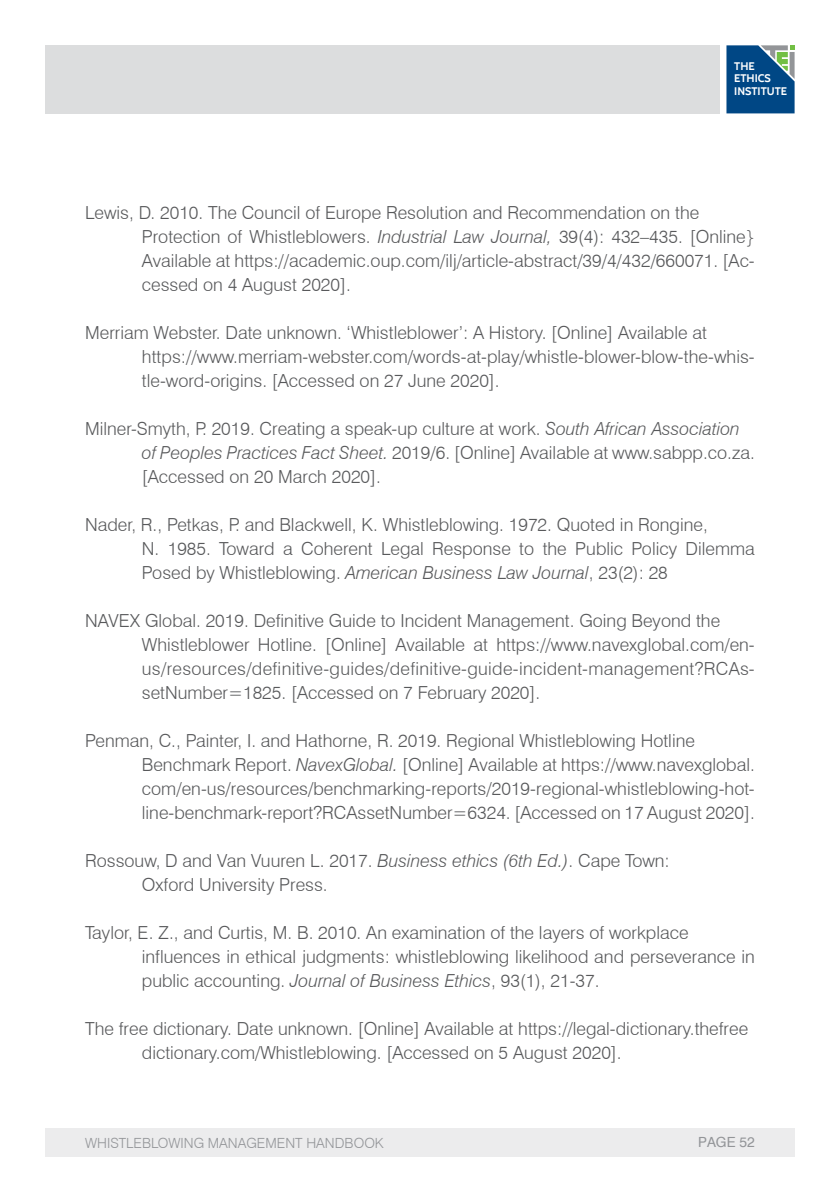
<style>
.page{position:relative;width:840px;height:1191px;background:#fff}
.page>*{position:absolute;margin:0;border:0;box-sizing:border-box;transform-origin:0 0}
.Text_Paragraph_Style{font:300 18px/24px "Swiss 721 BT";color:#58595b}
.t1{font:300 14px "Swiss 721 BT";color:#939598}
.t2{font:14px "Swiss 721 BT";color:#939598}
.t3{font:700 11px/12.4px "Cabin";color:#fff}
.s1{font-style:italic}
</style>
<div class="page">
<div style="left:45px;top:45px;width:674px;height:68px;background:#dcddde"></div>
<div style="left:45px;top:1128px;width:749px;height:29px;background:#ececed"></div>
<svg style="left:726px;top:45px;width:68px;height:68px;background:#1b5a8a"></svg>
<p class="t3" style="left:733px;top:60px;width:54px">THE<br>ETHICS<br>INSTITUTE</p>
<p class="Text_Paragraph_Style" style="left:85px;top:201px;width:615px">Lewis, D. 2010. The Council of Europe Resolution and Recommendation on the</p>
<p class="Text_Paragraph_Style" style="left:142px;top:225px;width:614px;text-align:justify">Protection of Whistleblowers. <span class="s1">Industrial Law Journal,</span> 39(4): 432–435. [Online} Available at https://academic.oup.com/ilj/article-abstract/39/4/432/660071. [Ac&shy;cessed on 4 August 2020].</p>
<p class="Text_Paragraph_Style" style="left:85px;top:321px;width:623px">Merriam Webster. Date unknown. ‘Whistleblower’: A History. [Online] Available at</p>
<p class="Text_Paragraph_Style" style="left:142px;top:345px;width:614px">https://www.merriam-webster.com/words-at-play/whistle-blower-blow-the-whis&shy;tle-word-origins. [Accessed on 27 June 2020].</p>
<p class="Text_Paragraph_Style" style="left:85px;top:417px;width:656px">Milner-Smyth, P. 2019. Creating a speak-up culture at work. <span class="s1">South African Association</span></p>
<p class="Text_Paragraph_Style" style="left:142px;top:441px;width:614px"><span class="s1">of Peoples Practices Fact Sheet.</span> 2019/6. [Online] Available at www.sabpp.co.za. [Accessed on 20 March 2020].</p>
<p class="Text_Paragraph_Style" style="left:85px;top:513px;width:623px">Nader, R., Petkas, P. and Blackwell, K. Whistleblowing. 1972. Quoted in Rongine,</p>
<p class="Text_Paragraph_Style" style="left:142px;top:537px;width:614px">N. 1985. Toward a Coherent Legal Response to the Public Policy Dilemma<br>Posed by Whistleblowing. <span class="s1">American Business Law Journal</span>, 23(2): 28</p>
<p class="Text_Paragraph_Style" style="left:85px;top:609px;width:636px">NAVEX Global. 2019. Definitive Guide to Incident Management. Going Beyond the</p>
<p class="Text_Paragraph_Style" style="left:142px;top:633px;width:614px;text-align:justify">Whistleblower Hotline. [Online] Available at https://www.navexglobal.com/en&shy;us/resources/definitive-guides/definitive-guide-incident-management?RCAs&shy;setNumber=1825. [Accessed on 7 February 2020].</p>
<p class="Text_Paragraph_Style" style="left:85px;top:729px;width:611px">Penman, C., Painter, I. and Hathorne, R. 2019. Regional Whistleblowing Hotline</p>
<p class="Text_Paragraph_Style" style="left:142px;top:753px;width:614px;text-align:justify">Benchmark Report. <span class="s1">NavexGlobal.</span> [Online] Available at https://www.navexglobal. com/en-us/resources/benchmarking-reports/2019-regional-whistleblowing-hot&shy;line-benchmark-report?RCAssetNumber=6324. [Accessed on 17 August 2020].</p>
<p class="Text_Paragraph_Style" style="left:85px;top:849px;width:586px">Rossouw, D and Van Vuuren L. 2017. <span class="s1">Business ethics (6th Ed.)</span>. Cape Town:</p>
<p class="Text_Paragraph_Style" style="left:142px;top:873px;width:187px">Oxford University Press.</p>
<p class="Text_Paragraph_Style" style="left:85px;top:921px;width:604px">Taylor, E. Z., and Curtis, M. B. 2010. An examination of the layers of workplace</p>
<p class="Text_Paragraph_Style" style="left:142px;top:945px;width:614px">influences in ethical judgments: whistleblowing likelihood and perseverance in public accounting. <span class="s1">Journal of Business Ethics</span>, 93(1), 21-37.</p>
<p class="Text_Paragraph_Style" style="left:85px;top:1017px;width:664px">The free dictionary. Date unknown. [Online] Available at https://legal-dictionary.thefree</p>
<p class="Text_Paragraph_Style" style="left:142px;top:1041px;width:481px">dictionary.com/Whistleblowing. [Accessed on 5 August 2020].</p>
<p class="t1" style="left:85px;top:1134px;width:300px">WHISTLEBLOWING MANAGEMENT HANDBOOK</p>
<p class="t2" style="left:697px;top:1133px;width:58px">PAGE 52</p>
</div>
